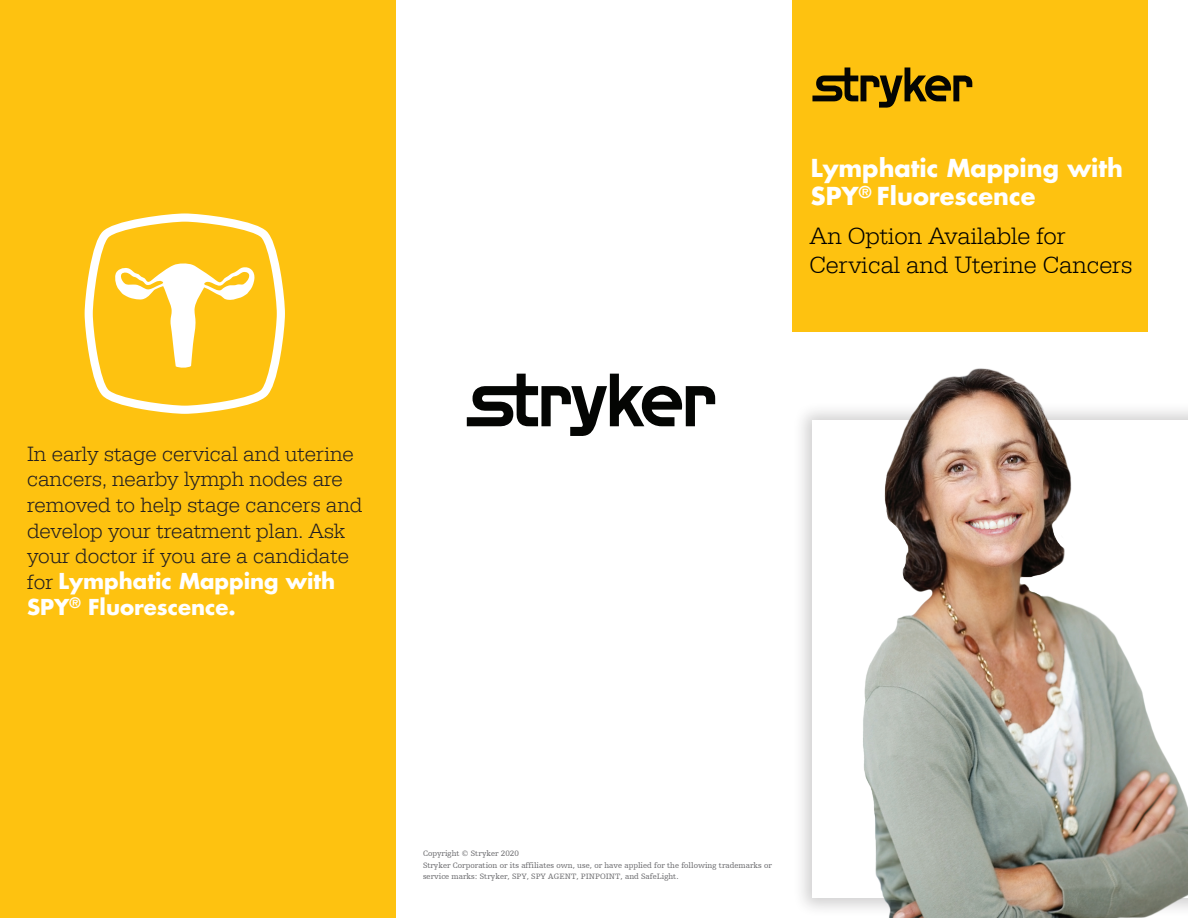
<style>
.page{position:relative;width:1188px;height:918px;background:#fff}
.page>*{position:absolute;margin:0;border:0;box-sizing:border-box;transform-origin:0 0}
.t1{font:300 24.45px/29.4px "Egyptienne URW";color:#000}
.t2{font:700 24px/28.2px "Futura For Stryker";color:#fff}
.t3{font:300 21.3px/25.7px "Egyptienne URW";color:#231f20}
.t4{font:700 21.3px/25.5px "Futura For Stryker";color:#fff}
.t5{font:8.1px/11.6px "Humanist Slabserif 712 BT";color:#69696c}
.s1{font-family:"Egyptienne URW";font-weight:300;color:#231f20}
</style>
<div class="page">
<div style="left:0;top:0;width:396px;height:918px;background:#fec210"></div>
<div style="left:792px;top:0;width:356px;height:332px;background:#fec210"></div>
<svg style="left:812px;top:68px;width:160px;height:40px"></svg>
<img style="left:801px;top:368px;width:387px;height:550px">
<svg style="left:467px;top:374px;width:248px;height:62px"></svg>
<svg style="left:85px;top:213px;width:200px;height:201px"></svg>
<h3 class="t3" style="left:27px;top:441px;width:337px">In early stage cervical and uterine cancers, nearby lymph nodes are removed to help stage cancers and develop your treatment plan. Ask your doctor if you are a candidate</h3>
<h3 class="t4" style="left:27px;top:568px;width:310px"><span class="s1">for</span> Lymphatic Mapping with<br>SPY<sup>®</sup> Fluorescence.</h3>
<h2 class="t2" style="left:811px;top:154px;width:314px">Lymphatic Mapping with<br>SPY<sup>®</sup> Fluorescence</h2>
<h1 class="t1" style="left:809px;top:221px;width:325px">An Option Available for<br>Cervical and Uterine Cancers</h1>
<p class="t5" style="left:423px;top:847px;width:350px">Copyright © Stryker 2020<br>Stryker Corporation or its affiliates own, use, or have applied for the following trademarks or service marks: Stryker, SPY, SPY AGENT, PINPOINT, and SafeLight.</p>
</div>
